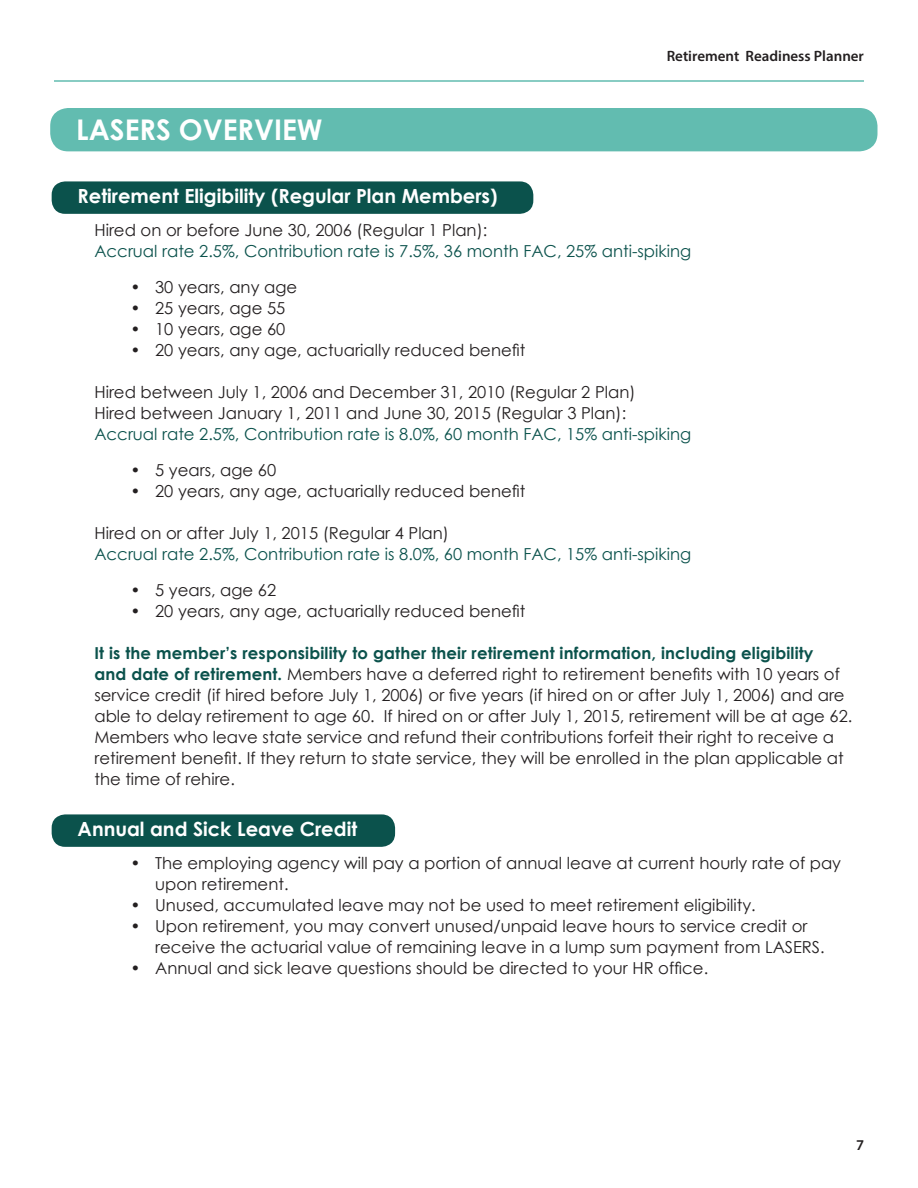
<style>
.page{position:relative;width:918px;height:1188px;background:#fff}
.page>*{position:absolute;margin:0;border:0;box-sizing:border-box;transform-origin:0 0}
.headers{font:700 28.5px "Century Gothic";color:#fff}
.SubHeader2{font:700 19.5px "Century Gothic";color:#fff}
.t1{font:16.5px/21px "Century Gothic";color:#231f20}
.t2{font:16.5px "Century Gothic";color:#0b524c}
.t3{font:600 15px "Myriad Pro";color:#231f20}
.s1{font-weight:700;color:#0b524c}
</style>
<div class="page">
<hr style="left:54px;top:80px;width:810px;height:2px;background:#62bcb0">
<div style="left:52px;top:814px;width:343px;height:33px;background:#0b524c;border-radius:14px"></div>
<div style="left:50px;top:108px;width:828px;height:43px;background:#62bcb0;border-radius:18px"></div>
<div style="left:52px;top:181px;width:481px;height:33px;background:#0b524c;border-radius:14px"></div>
<p class="headers" style="left:76px;top:108px;width:248px">LASERS OVERVIEW</p>
<p class="SubHeader2" style="left:78px;top:181px;width:422px">Retirement Eligibility (Regular Plan Members)</p>
<p class="t3" style="left:667px;top:46px;width:199px">Retirement Readiness Planner</p>
<p class="t1" style="left:94px;top:219px;width:394px">Hired on or before June 30, 2006 (Regular 1 Plan):</p>
<p class="t2" style="left:94px;top:239px;width:598px">Accrual rate 2.5%, Contribution rate is 7.5%, 36 month FAC, 25% anti-spiking</p>
<p class="t1" style="left:131px;top:276px;width:168px">• 30 years, any age</p>
<p class="t1" style="left:131px;top:297px;width:156px">• 25 years, age 55</p>
<p class="t1" style="left:131px;top:318px;width:156px">• 10 years, age 60</p>
<p class="t1" style="left:131px;top:339px;width:396px">• 20 years, any age, actuarially reduced benefit</p>
<p class="t1" style="left:94px;top:381px;width:543px">Hired between July 1, 2006 and December 31, 2010 (Regular 2 Plan)</p>
<p class="t1" style="left:94px;top:402px;width:533px">Hired between January 1, 2011 and June 30, 2015 (Regular 3 Plan):</p>
<p class="t2" style="left:94px;top:422px;width:598px">Accrual rate 2.5%, Contribution rate is 8.0%, 60 month FAC, 15% anti-spiking</p>
<p class="t1" style="left:131px;top:459px;width:147px">• 5 years, age 60</p>
<p class="t1" style="left:131px;top:480px;width:396px">• 20 years, any age, actuarially reduced benefit</p>
<p class="t1" style="left:94px;top:522px;width:356px">Hired on or after July 1, 2015 (Regular 4 Plan)</p>
<p class="t2" style="left:94px;top:542px;width:598px">Accrual rate 2.5%, Contribution rate is 8.0%, 60 month FAC, 15% anti-spiking</p>
<p class="t1" style="left:131px;top:579px;width:147px">• 5 years, age 62</p>
<p class="t1" style="left:131px;top:600px;width:396px">• 20 years, any age, actuarially reduced benefit</p>
<p class="t1" style="left:94px;top:642px;width:760px"><span class="s1">It is the member’s responsibility to gather their retirement information, including eligibility<br>and date of retirement.</span> Members have a deferred right to retirement benefits with 10 years of service credit (if hired before July 1, 2006) or five years (if hired on or after July 1, 2006) and are able to delay retirement to age 60. If hired on or after July 1, 2015, retirement will be at age 62.<br>Members who leave state service and refund their contributions forfeit their right to receive a retirement benefit. If they return to state service, they will be enrolled in the plan applicable at the time of rehire.</p>
<p class="SubHeader2" style="left:78px;top:814px;width:281px">Annual and Sick Leave Credit</p>
<p class="t1" style="left:155px;top:852px;width:687px;text-indent:-25px">• The employing agency will pay a portion of annual leave at current hourly rate of pay upon retirement.</p>
<p class="t1" style="left:131px;top:894px;width:627px">• Unused, accumulated leave may not be used to meet retirement eligibility.</p>
<p class="t1" style="left:155px;top:915px;width:671px;text-indent:-25px">• Upon retirement, you may convert unused/unpaid leave hours to service credit or receive the actuarial value of remaining leave in a lump sum payment from LASERS.</p>
<p class="t1" style="left:131px;top:957px;width:579px">• Annual and sick leave questions should be directed to your HR office.</p>
<p class="t3" style="left:856px;top:1135px;width:10px">7</p>
</div>
